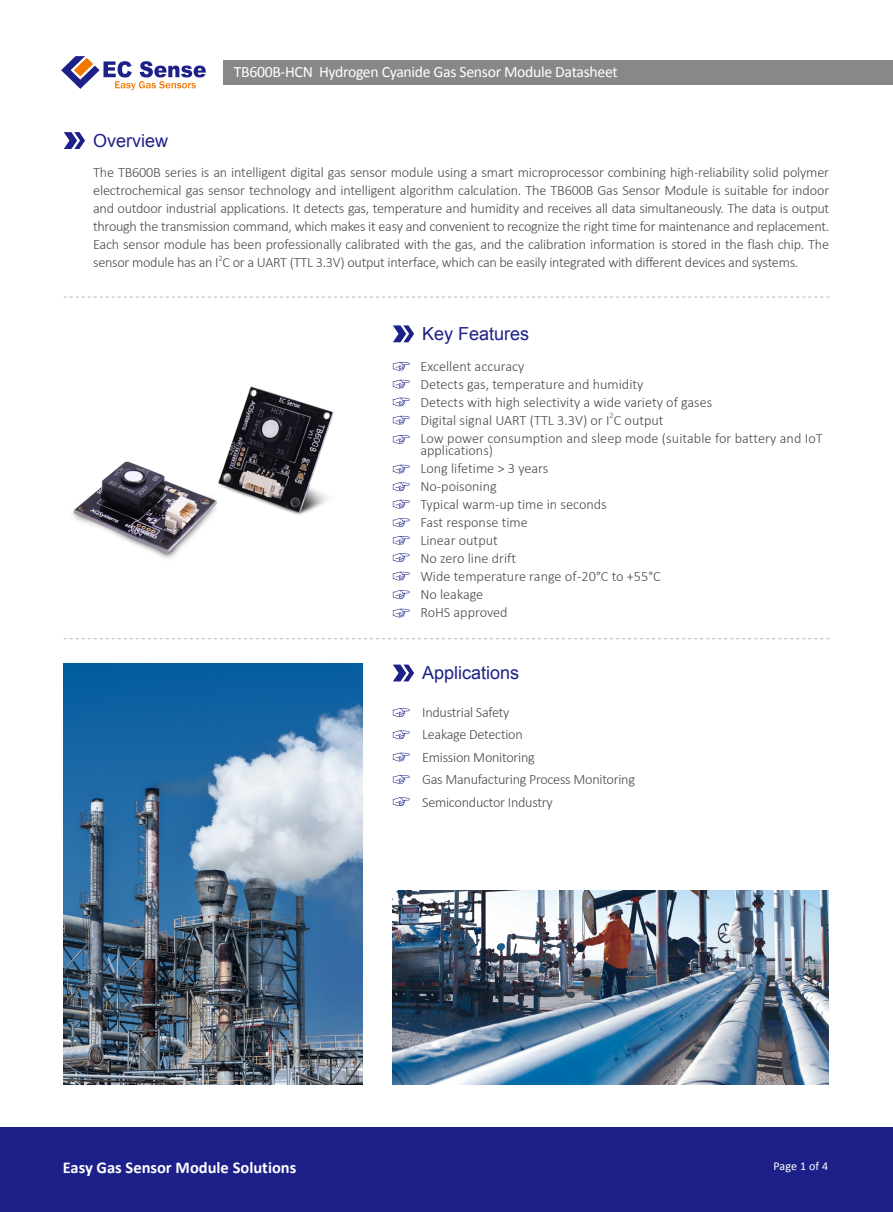
<style>
.page{position:relative;width:893px;height:1212px;background:#fff}
.page>*{position:absolute;margin:0;border:0;box-sizing:border-box;transform-origin:0 0}
.t1{font:18px "Arial";color:#1d2088}
.t2{font:700 16.5px "Calibri";color:#fff}
.t3{font:15.75px "Calibri";letter-spacing:-.02em;color:#fff}
.t4{font:300 14.25px/18px "Calibri";color:#4c4948}
.t5{font:300 14.25px/22.5px "Calibri";letter-spacing:-.02em;color:#4c4948}
.t6{font:12px "Calibri";letter-spacing:.005em;color:#fff}
.t7{font:300 8.25px "Calibri";color:#4c4948}
</style>
<div class="page">
<div style="left:0;top:1127px;width:893px;height:85px;background:#1d2088"></div>
<div style="left:224px;top:60px;width:669px;height:24px;background:#898889"></div>
<svg style="left:61px;top:56px;width:145px;height:34px"></svg>
<img style="left:393px;top:891px;width:435px;height:193px">
<img style="left:64px;top:664px;width:298px;height:420px">
<svg style="left:393px;top:708px;width:17px;height:9px"></svg>
<svg style="left:393px;top:730px;width:17px;height:9px"></svg>
<svg style="left:393px;top:753px;width:17px;height:8px"></svg>
<svg style="left:393px;top:775px;width:17px;height:9px"></svg>
<svg style="left:393px;top:797px;width:17px;height:9px"></svg>
<svg style="left:393px;top:664px;width:21px;height:17px"></svg>
<svg style="left:64px;top:132px;width:21px;height:17px"></svg>
<img style="left:72px;top:386px;width:262px;height:173px">
<svg style="left:64px;top:638px;width:765px;height:1px"></svg>
<svg style="left:64px;top:297px;width:765px;height:1px"></svg>
<svg style="left:393px;top:325px;width:21px;height:17px"></svg>
<svg style="left:393px;top:362px;width:17px;height:9px"></svg>
<svg style="left:393px;top:380px;width:17px;height:8px"></svg>
<svg style="left:393px;top:416px;width:17px;height:8px"></svg>
<svg style="left:393px;top:398px;width:17px;height:8px"></svg>
<svg style="left:393px;top:465px;width:17px;height:8px"></svg>
<svg style="left:393px;top:518px;width:17px;height:9px"></svg>
<svg style="left:393px;top:435px;width:17px;height:9px"></svg>
<svg style="left:393px;top:482px;width:17px;height:9px"></svg>
<svg style="left:393px;top:536px;width:17px;height:9px"></svg>
<svg style="left:393px;top:500px;width:17px;height:8px"></svg>
<svg style="left:393px;top:553px;width:17px;height:9px"></svg>
<svg style="left:393px;top:590px;width:17px;height:9px"></svg>
<svg style="left:393px;top:572px;width:17px;height:8px"></svg>
<svg style="left:393px;top:609px;width:17px;height:8px"></svg>
<p class="t1" style="left:93px;top:129px;width:77px">Overview</p>
<p class="t3" style="left:234px;top:62px;width:386px">TB600B-HCN Hydrogen Cyanide Gas Sensor Module Datasheet</p>
<p class="t4" style="left:93px;top:164px;width:738px;text-align:justify">The TB600B series is an intelligent digital gas sensor module using a smart microprocessor combining high-reliability solid polymer electrochemical gas sensor technology and intelligent algorithm calculation. The TB600B Gas Sensor Module is suitable for indoor and outdoor industrial applications. It detects gas, temperature and humidity and receives all data simultaneously. The data is output through the transmission command, which makes it easy and convenient to recognize the right time for maintenance and replacement.<br>Each sensor module has been professionally calibrated with the gas, and the calibration information is stored in the flash chip. The sensor module has an I C or a UART (TTL 3.3V) output interface, which can be easily integrated with different devices and systems.</p>
<p class="t7" style="left:218px;top:253px;width:6px">2</p>
<p class="t1" style="left:422px;top:322px;width:109px">Key Features</p>
<p class="t4" style="left:420px;top:357px;width:293px">Excellent accuracy<br>Detects gas, temperature and humidity<br>Detects with high selectivity a wide variety of gases Digital signal UART (TTL 3.3V) or I C output</p>
<p class="t7" style="left:609px;top:410px;width:6px">2</p>
<p class="t4" style="left:420px;top:432px;width:404px;line-height:12px">Low power consumption and sleep mode (suitable for battery and IoT applications)</p>
<p class="t4" style="left:420px;top:459px;width:242px">Long lifetime &gt; 3 years<br>No-poisoning<br>Typical warm-up time in seconds<br>Fast response time<br>Linear output<br>No zero line drift<br>Wide temperature range of -20°C to +55°C<br>No leakage<br>RoHS approved</p>
<p class="t1" style="left:422px;top:661px;width:99px">Applications</p>
<p class="t5" style="left:422px;top:700px;width:214px">Industrial Safety<br>Leakage Detection<br>Emission Monitoring<br>Gas Manufacturing Process Monitoring<br>Semiconductor Industry</p>
<p class="t2" style="left:63px;top:1157px;width:235px">Easy Gas Sensor Module Solutions</p>
<p class="t6" style="left:774px;top:1158px;width:56px">Page 1 of 4</p>
</div>
